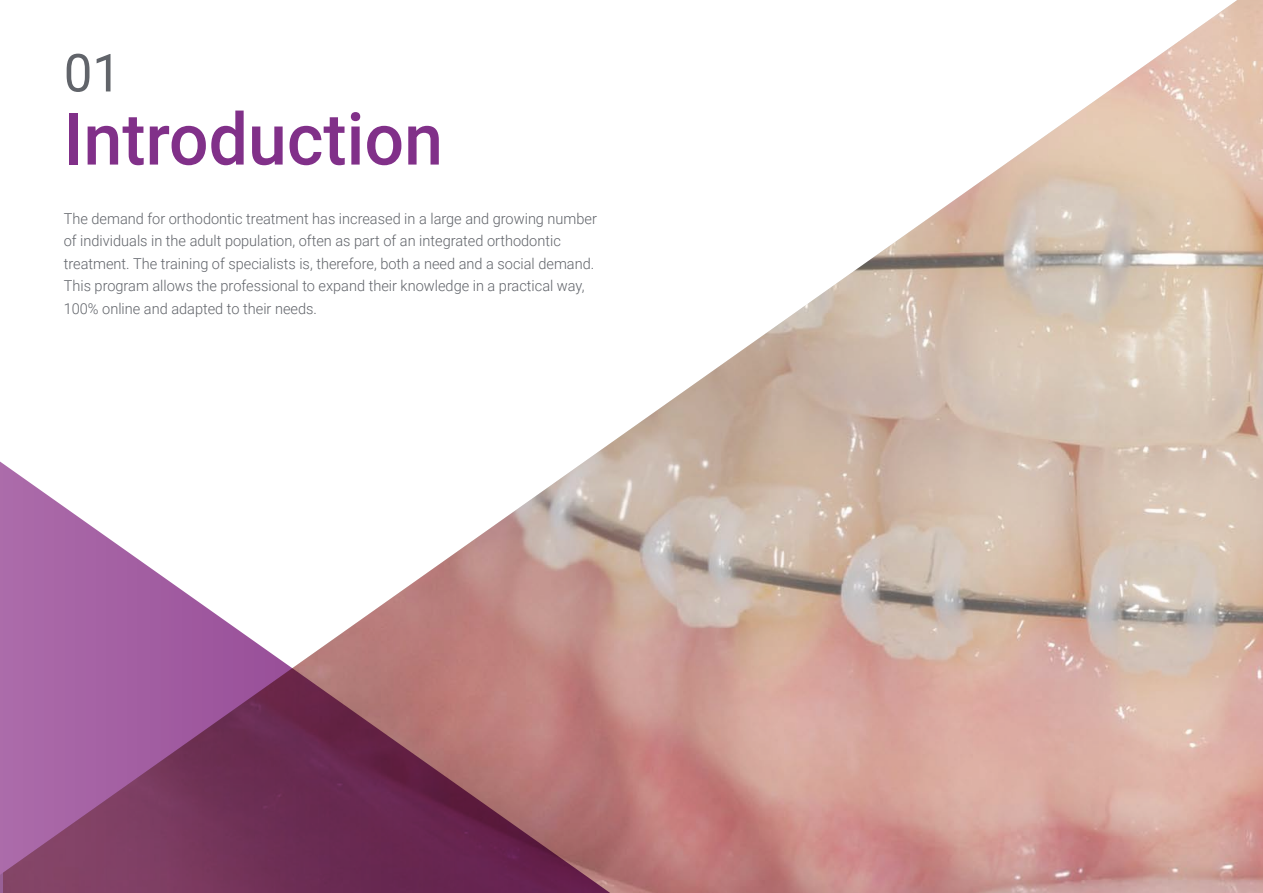
<style>
.page{position:relative;width:1263px;height:893px;background:#fff}
.page>*{position:absolute;margin:0;border:0;box-sizing:border-box;transform-origin:0 0}
.t1{font:500 72px "Roboto";color:#813089}
.t2{font:52.5px "Roboto";color:#61646a}
.t3{font:300 15px/22.5px "Roboto";color:#61646a}
</style>
<div class="page">
<img style="left:607px;top:0;width:656px;height:893px">
<svg style="left:0;top:446px;width:640px;height:447px"></svg>
<h2 class="t2" style="left:64px;top:36px;width:59px">01</h2>
<h1 class="t1" style="left:64px;top:89px;width:381px">Introduction</h1>
<p class="t3" style="left:64px;top:207px;width:535px">The demand for orthodontic treatment has increased in a large and growing number of individuals in the adult population, often as part of an integrated orthodontic treatment. The training of specialists is, therefore, both a need and a social demand.<br>This program allows the professional to expand their knowledge in a practical way, 100% online and adapted to their needs.</p>
</div>
